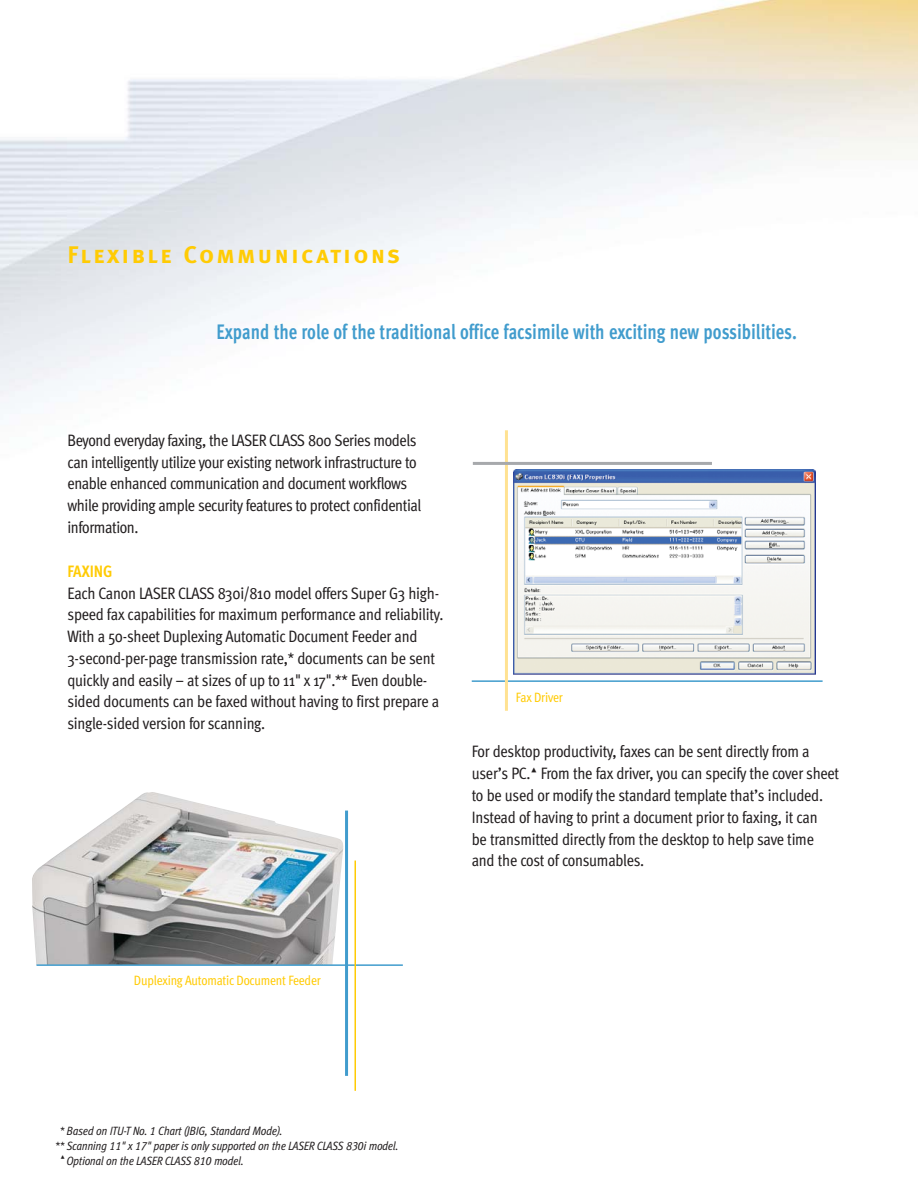
<style>
.page{position:relative;width:918px;height:1191px;background:#fff}
.page>*{position:absolute;margin:0;border:0;box-sizing:border-box;transform-origin:0 0}
.t1{font:24px "Meta Bold Caps";letter-spacing:.105em;color:#ffcb04}
.t2{font:700 21px "Meta Cond";color:#419ccd;scale:.9 1}
.t3{font:16.5px/21.8px "Meta Cond";letter-spacing:-.02em;color:#231f20}
.t4{font:700 16.5px "Meta Cond";color:#ffcb04}
.t5{font:13.5px "Meta Cond Book LF";letter-spacing:-.015em;color:#ffcb04}
.t6{font:italic 12px "Meta Cond Book Lf";letter-spacing:-.015em;color:#231f20}
</style>
<div class="page">
<img style="left:0;top:0;width:917px;height:1091px">
<img style="left:917px;top:0;width:1px;height:160px">
<img style="left:32px;top:791px;width:312px;height:173px">
<hr style="left:36px;top:964px;width:367px;height:1px;background:#419ccd">
<hr style="left:355px;top:860px;width:1px;height:230px;background:#ffcb04">
<hr style="left:345px;top:810px;width:3px;height:265px;background:#419ccd">
<img style="left:513px;top:470px;width:303px;height:210px">
<hr style="left:472px;top:680px;width:351px;height:1px;background:#419ccd">
<hr style="left:505px;top:430px;width:3px;height:280px;background:#ffe292">
<hr style="left:473px;top:462px;width:239px;height:3px;background:#a7a9ac">
<svg style="left:531px;top:767px;width:5px;height:5px"></svg>
<h1 class="t1" style="left:68px;top:241px;width:334px">Flexible Communications</h1>
<p class="t2" style="left:217px;top:323px;width:646px">Expand the role of the traditional office facsimile with exciting new possibilities.</p>
<p class="t3" style="left:68px;top:430px;width:355px">Beyond everyday faxing, the LASER CLASS 800 Series models can intelligently utilize your existing network infrastructure to enable enhanced communication and document workflows while providing ample security features to protect confidential information.</p>
<p class="t4" style="left:68px;top:565px;width:47px">FAXING</p>
<p class="t3" style="left:68px;top:583px;width:377px">Each Canon LASER CLASS 830i/810 model offers Super G3 high&shy;speed fax capabilities for maximum performance and reliability.<br>With a 50-sheet Duplexing Automatic Document Feeder and 3-second-per-page transmission rate,* documents can be sent quickly and easily – at sizes of up to 11" x 17".** Even double&shy;sided documents can be faxed without having to first prepare a single-sided version for scanning.</p>
<p class="t5" style="left:516px;top:692px;width:49px">Fax Driver</p>
<p class="t3" style="left:472px;top:742px;width:369px">For desktop productivity, faxes can be sent directly from a user’s PC. From the fax driver, you can specify the cover sheet to be used or modify the standard template that’s included.<br>Instead of having to print a document prior to faxing, it can<br>be transmitted directly from the desktop to help save time and the cost of consumables.</p>
<p class="t5" style="left:134px;top:974px;width:188px">Duplexing Automatic Document Feeder</p>
<p class="t6" style="left:59px;top:1126px;width:225px">* Based on ITU-T No. 1 Chart (JBIG, Standard Mode).</p>
<p class="t6" style="left:55px;top:1141px;width:345px">** Scanning 11" x 17" paper is only supported on the LASER CLASS 830i model.</p>
<p class="t6" style="left:66px;top:1156px;width:179px">Optional on the LASER CLASS 810 model.</p>
</div>
